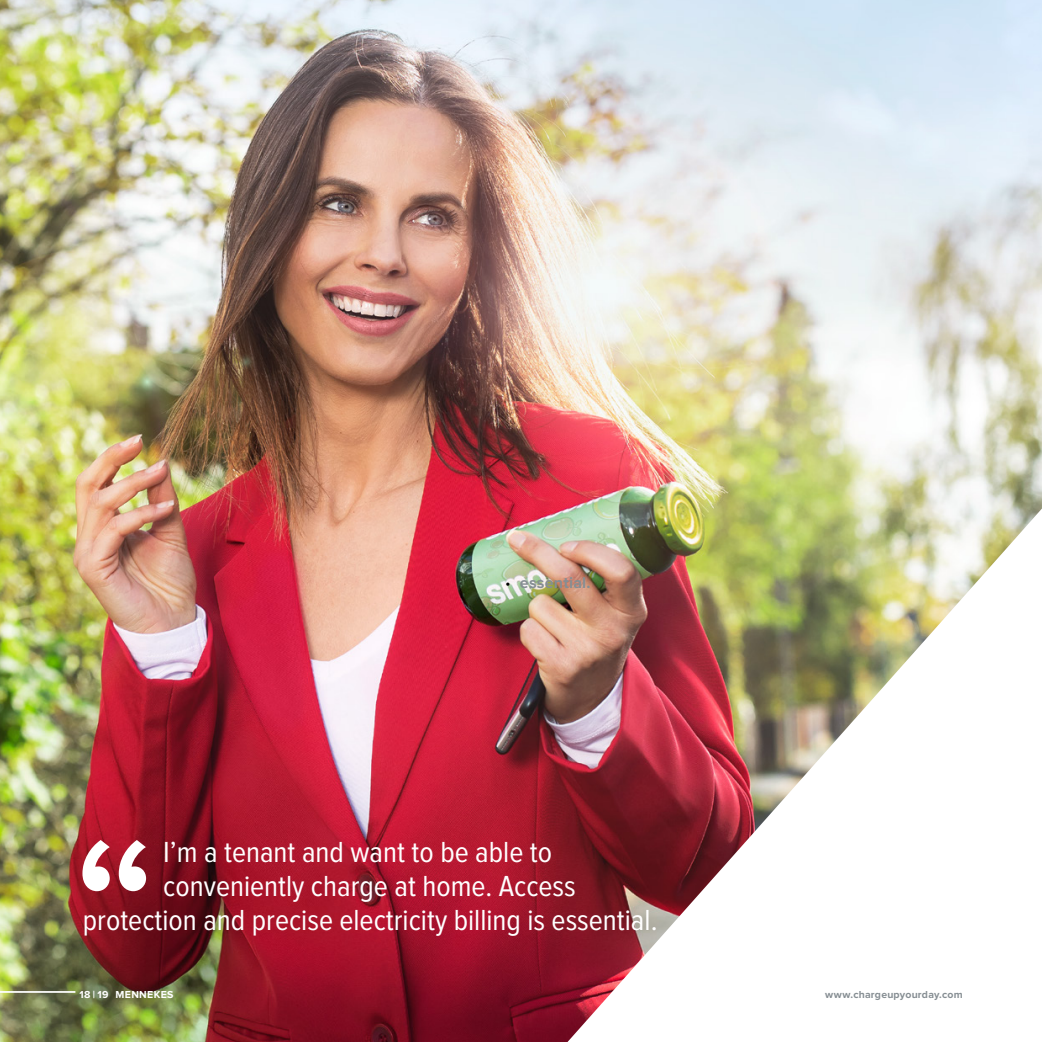
<style>
.page{position:relative;width:1042px;height:1042px;background:#fff}
.page>*{position:absolute;margin:0;border:0;box-sizing:border-box;transform-origin:0 0}
.t1{font:500 210px "Proxima Nova";color:#fff}
.t2{font:30.1px "Proxima Nova Cond";color:#fff}
.t3{font:700 16.1px "Proxima Nova";letter-spacing:.01em;color:#868e93}
.t4{font:700 10.5px "Proxima Nova";letter-spacing:.02em;color:#868e93}
.t5{font:700 10.5px "Proxima Nova";letter-spacing:.03em;color:#fff}
.s1{font-weight:300;font-size:15.75px;color:#000}
</style>
<div class="page">
<img style="left:0;top:0;width:1042px;height:1042px">
<hr style="left:0;top:991px;width:75px;height:2px;background:#fff">
<p class="t3" style="left:505px;top:574px;width:87px"><span class="s1">•</span> essential.</p>
<h1 class="t1" style="left:72px;top:791px;width:87px">“</h1>
<p class="t2" style="left:163px;top:835px;width:390px">I’m a tenant and want to be able to</p>
<p class="t2" style="left:163px;top:869px;width:414px">conveniently charge at home. Access</p>
<p class="t2" style="left:83px;top:903px;width:576px">protection and precise electricity billing is essential.</p>
<p class="t5" style="left:79px;top:988px;width:96px">18 | 19 MENNEKES</p>
<p class="t4" style="left:825px;top:988px;width:139px">www.chargeupyourday.com</p>
</div>
